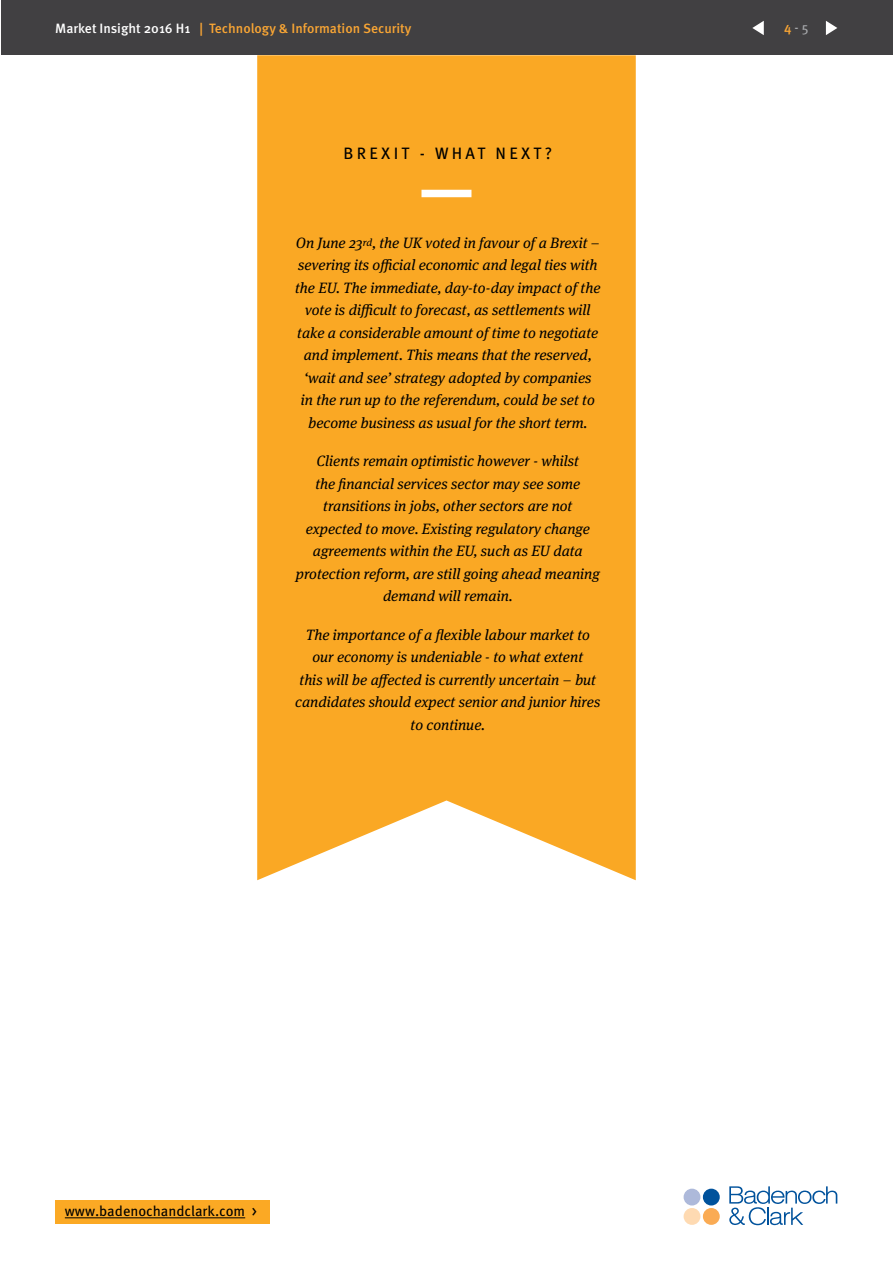
<style>
.page{position:relative;width:893px;height:1263px;background:#fff}
.page>*{position:absolute;margin:0;border:0;box-sizing:border-box;transform-origin:0 0}
.t1{font:16.5px "Meta Pro";letter-spacing:.2em;color:#000}
.t2{font:italic 15px/22.5px "Meta Serif Pro";color:#000;text-align:center}
.t3{font:14.4px "Meta Pro";color:#000}
.t4{font:500 13.5px "Meta Pro";color:#faa634}
.t5{font:13.5px "Meta Pro";color:#a7a9ac}
.s1{color:#fff}
.s2{font-weight:500;color:#faa634}
.s3{font-size:10.5px}
</style>
<div class="page">
<div style="left:1px;top:1px;width:891px;height:54px;background:#414042"></div>
<div style="left:703px;top:1208px;width:17px;height:17px;background:#faab54;border-radius:50%"></div>
<div style="left:703px;top:1189px;width:17px;height:16px;background:#00529c;border-radius:50%"></div>
<div style="left:684px;top:1208px;width:16px;height:17px;background:#fedab2;border-radius:50%"></div>
<div style="left:684px;top:1189px;width:16px;height:16px;background:#adb9da;border-radius:50%"></div>
<svg style="left:729px;top:1186px;width:108px;height:39px"></svg>
<svg style="left:826px;top:21px;width:11px;height:14px"></svg>
<svg style="left:752px;top:21px;width:12px;height:14px"></svg>
<div style="left:55px;top:1200px;width:214px;height:24px;background:#fba924"></div>
<hr style="left:65px;top:1217px;width:180px;height:1px;background:#000">
<div style="left:257px;top:55px;width:379px;height:825px;background:#faa824"></div>
<div style="left:421px;top:190px;width:50px;height:7px;background:#fff"></div>
<p class="t4" style="left:55px;top:18px;width:358px"><span class="s1">Market Insight 2016 H1</span> | Technology &amp; Information Security</p>
<p class="t5" style="left:784px;top:17px;width:26px"><span class="s2">4</span> - 5</p>
<p class="t1" style="left:343px;top:141px;width:210px">BREXIT - WHAT NEXT?</p>
<p class="t2" style="left:295px;top:231px;width:307px">On June 23<span class="s3">rd</span>, the UK voted in favour of a Brexit – severing its official economic and legal ties with the EU. The immediate, day-to-day impact of the vote is difficult to forecast, as settlements will take a considerable amount of time to negotiate and implement. This means that the reserved, ‘wait and see’ strategy adopted by companies<br>in the run up to the referendum, could be set to become business as usual for the short term.</p>
<p class="t2" style="left:296px;top:449px;width:305px">Clients remain optimistic however - whilst<br>the financial services sector may see some transitions in jobs, other sectors are not expected to move. Existing regulatory change agreements within the EU, such as EU data protection reform, are still going ahead meaning demand will remain.</p>
<p class="t2" style="left:295px;top:622px;width:307px">The importance of a flexible labour market to our economy is undeniable - to what extent<br>this will be affected is currently uncertain – but candidates should expect senior and junior hires to continue.</p>
<p class="t3" style="left:65px;top:1200px;width:193px">www.badenochandclark.com &gt;</p>
</div>
